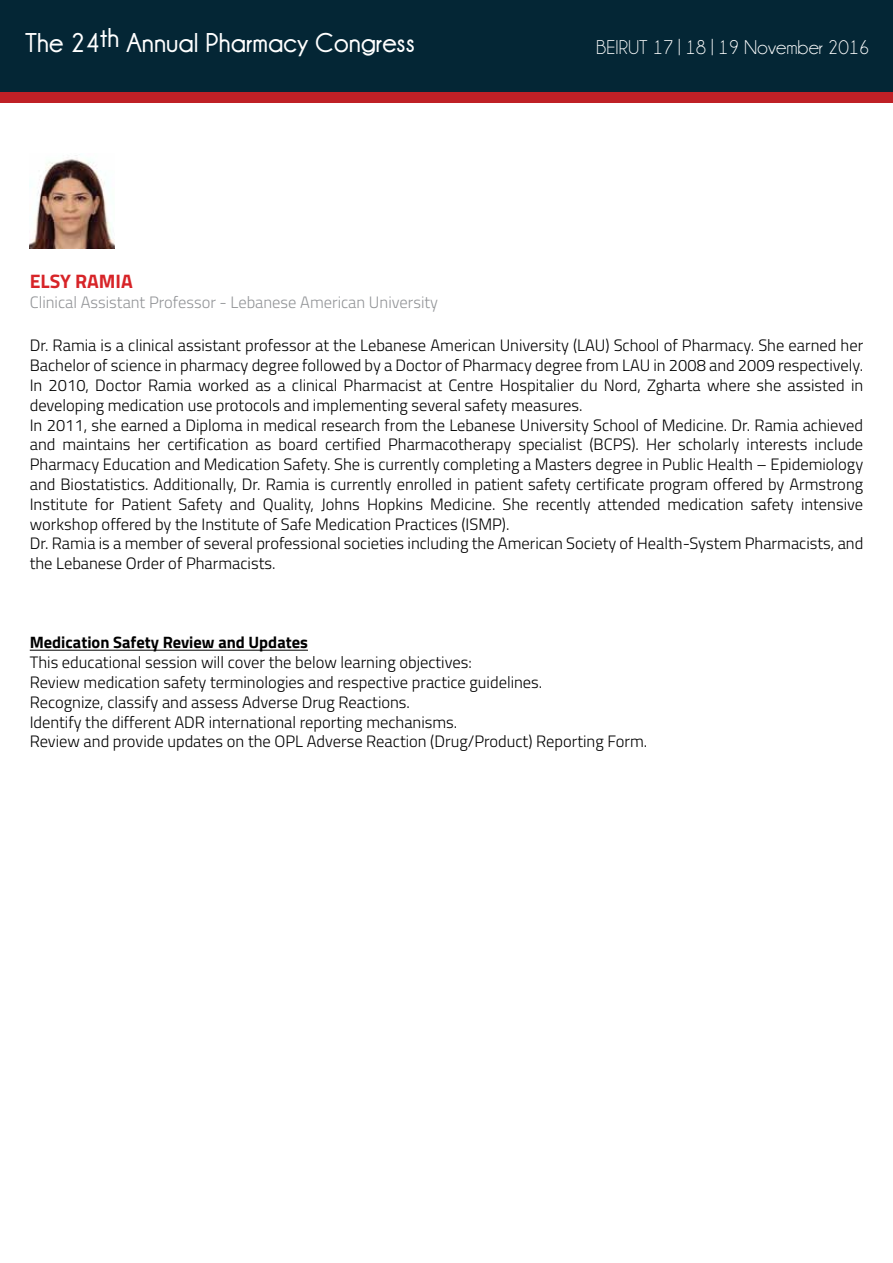
<style>
.page{position:relative;width:893px;height:1263px;background:#fff}
.page>*{position:absolute;margin:0;border:0;box-sizing:border-box;transform-origin:0 0}
.t1{font:700 27.3px "Champagne&Limousines";color:#fff}
.t2{font:20.1px "Champagne&Limousines";color:#fff}
.t3{font:700 19.5px "Titillium";color:#d72428}
.t4{font:300 16.5px/19.8px "Titillium";color:#000}
.t5{font:300 16.5px "Titillium";color:#939598}
.t6{font:700 16.5px "Titillium";color:#000}
</style>
<div class="page">
<div style="left:0;top:0;width:893px;height:92px;background:#042635"></div>
<div style="left:0;top:92px;width:893px;height:10px;background:#bf2026"></div>
<hr style="left:30px;top:650px;width:278px;height:1px;background:#000">
<img style="left:30px;top:155px;width:84px;height:94px">
<h1 class="t1" style="left:25px;top:28px;width:391px">The 24th Annual Pharmacy Congress</h1>
<p class="t2" style="left:596px;top:36px;width:275px">BEIRUT 17 | 18 | 19 November 2016</p>
<p class="t3" style="left:30px;top:266px;width:105px">ELSY RAMIA</p>
<p class="t5" style="left:30px;top:290px;width:410px">Clinical Assistant Professor - Lebanese American University</p>
<p class="t4" style="left:30px;top:335px;width:835px">Dr. Ramia is a clinical assistant professor at the Lebanese American University (LAU) School of Pharmacy. She earned her Bachelor of science in pharmacy degree followed by a Doctor of Pharmacy degree from LAU in 2008 and 2009 respectively.<br>In 2010, Doctor Ramia worked as a clinical Pharmacist at Centre Hospitalier du Nord, Zgharta where she assisted in developing medication use protocols and implementing several safety measures.<br>In 2011, she earned a Diploma in medical research from the Lebanese University School of Medicine. Dr. Ramia achieved and maintains her certification as board certified Pharmacotherapy specialist (BCPS). Her scholarly interests include Pharmacy Education and Medication Safety. She is currently completing a Masters degree in Public Health – Epidemiology and Biostatistics. Additionally, Dr. Ramia is currently enrolled in patient safety certificate program offered by Armstrong Institute for Patient Safety and Quality, Johns Hopkins Medicine. She recently attended medication safety intensive workshop offered by the Institute of Safe Medication Practices (ISMP).<br>Dr. Ramia is a member of several professional societies including the American Society of Health-System Pharmacists, and the Lebanese Order of Pharmacists.</p>
<p class="t6" style="left:30px;top:630px;width:280px">Medication Safety Review and Updates</p>
<p class="t4" style="left:30px;top:652px;width:619px">This educational session will cover the below learning objectives:<br>Review medication safety terminologies and respective practice guidelines.<br>Recognize, classify and assess Adverse Drug Reactions.<br>Identify the different ADR international reporting mechanisms.<br>Review and provide updates on the OPL Adverse Reaction (Drug/Product) Reporting Form.</p>
</div>
